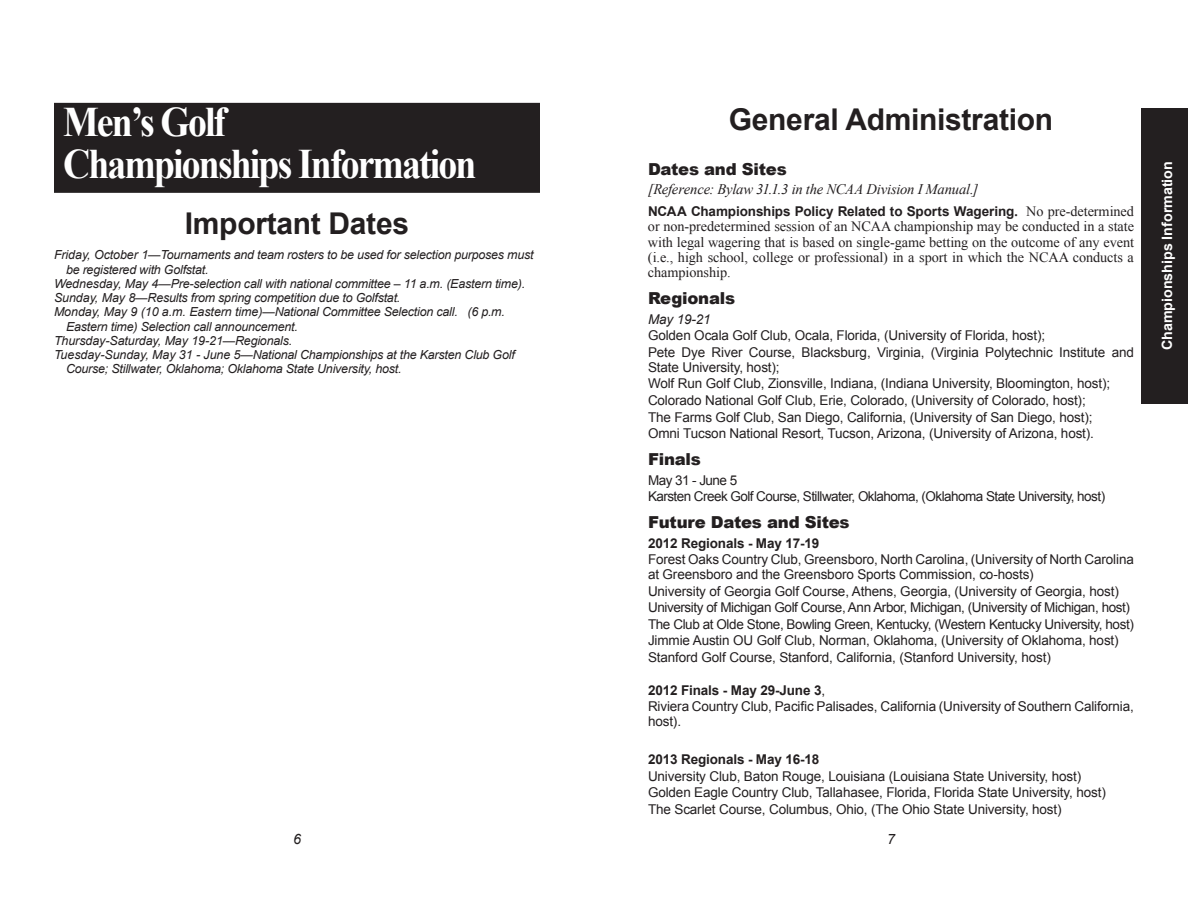
<style>
.page{position:relative;width:1188px;height:918px;background:#fff}
.page>*{position:absolute;margin:0;border:0;box-sizing:border-box;transform-origin:0 0}
.t1{font:700 42px/42px "Times New Roman";letter-spacing:-.05em;color:#fff;scale:.9 1}
.t2{font:700 30px "Arial";letter-spacing:-.01em;color:#231f20}
.t3{font:900 16.5px "Arial";letter-spacing:-.015em;color:#231f20}
.t4{font:italic 14.7px "Times New Roman";letter-spacing:-.015em;color:#231f20}
.t5{font:14.25px/15.5px "Times New Roman";letter-spacing:-.005em;color:#231f20;text-align:justify}
.t6{font:700 14.25px "Arial";color:#fff}
.t7{font:italic 14.25px "Arial";color:#231f20}
.t8{font:13.5px/16.5px "Arial";letter-spacing:-.01em;color:#231f20}
.t9{font:700 13.5px "Arial";letter-spacing:-.01em;color:#231f20}
.t10{font:13.5px/16.5px "Arial";letter-spacing:-.04em;color:#231f20}
.t11{font:italic 13.5px "Arial";letter-spacing:-.01em;color:#231f20}
.t12{font:italic 12.45px "Arial";letter-spacing:-.015em;color:#231f20}
.s1{font-family:"Times New Roman"}
.s2{font-family:"Times New Roman";font-weight:400;font-size:14.25px}
.s3{font-weight:700}
</style>
<div class="page">
<div style="left:1142px;top:108px;width:46px;height:296px;background:#231f20"></div>
<div style="left:54px;top:103px;width:486px;height:90px;background:#231f20"></div>
<h1 class="t1" style="left:63px;top:100px;width:461px">Men’s Golf<br>Championships Information</h1>
<h2 class="t2" style="left:185px;top:204px;width:226px">Important Dates</h2>
<p class="t12" style="left:54px;top:247px;width:481px">Friday, October 1—Tournaments and team rosters to be used for selection purposes must</p>
<p class="t12" style="left:66px;top:261px;width:144px">be registered with Golfstat.</p>
<p class="t12" style="left:54px;top:275px;width:473px">Wednesday, May 4—Pre-selection call with national committee – 11 a.m. (Eastern time).</p>
<p class="t12" style="left:54px;top:290px;width:348px">Sunday, May 8—Results from spring competition due to Golfstat.</p>
<p class="t12" style="left:54px;top:304px;width:452px">Monday, May 9 (10 a.m. Eastern time)—National Committee Selection call. (6 p.m.</p>
<p class="t12" style="left:66px;top:318px;width:233px">Eastern time) Selection call announcement.</p>
<p class="t12" style="left:54px;top:332px;width:240px">Thursday-Saturday, May 19-21—Regionals.</p>
<p class="t12" style="left:54px;top:347px;width:462px">Tuesday-Sunday, May 31 - June 5—National Championships at the Karsten Club Golf</p>
<p class="t12" style="left:66px;top:361px;width:337px">Course; Stillwater, Oklahoma; Oklahoma State University, host.</p>
<p class="t7" style="left:293px;top:830px;width:9px">6</p>
<h2 class="t2" style="left:729px;top:100px;width:326px">General Administration</h2>
<p class="t3" style="left:648px;top:157px;width:140px">Dates and Sites</p>
<p class="t4" style="left:648px;top:179px;width:332px">[Reference: Bylaw 31.1.3 in the NCAA Division I Manual.]</p>
<p class="t9" style="left:648px;top:202px;width:488px">NCAA Championships Policy Related to Sports Wagering<span class="s1">.</span> <span class="s2">No pre-determined</span></p>
<p class="t5" style="left:648px;top:219px;width:488px">or non-predetermined session of an NCAA championship may be conducted in a state with legal wagering that is based on single-game betting on the outcome of any event (i.e., high school, college or professional) in a sport in which the NCAA conducts a championship.</p>
<p class="t3" style="left:648px;top:287px;width:89px">Regionals</p>
<p class="t11" style="left:648px;top:310px;width:64px">May 19-21</p>
<p class="t8" style="left:648px;top:328px;width:487px">Golden Ocala Golf Club, Ocala, Florida, (University of Florida, host);<br>Pete Dye River Course, Blacksburg, Virginia, (Virginia Polytechnic Institute and</p>
<p class="t8" style="left:648px;top:359px;width:464px">State University, host);<br>Wolf Run Golf Club, Zionsville, Indiana, (Indiana University, Bloomington, host); Colorado National Golf Club, Erie, Colorado, (University of Colorado, host); The Farms Golf Club, San Diego, California, (University of San Diego, host); Omni Tucson National Resort, Tucson, Arizona, (University of Arizona, host).</p>
<p class="t3" style="left:648px;top:447px;width:55px">Finals</p>
<p class="t10" style="left:648px;top:472px;width:459px">May 31 - June 5<br>Karsten Creek Golf Course, Stillwater, Oklahoma, (Oklahoma State University, host)</p>
<p class="t3" style="left:648px;top:510px;width:203px">Future Dates and Sites</p>
<p class="t9" style="left:648px;top:534px;width:173px">2012 Regionals - May 17-19</p>
<p class="t8" style="left:648px;top:552px;width:487px;line-height:15px">Forest Oaks Country Club, Greensboro, North Carolina, (University of North Carolina at Greensboro and the Greensboro Sports Commission, co-hosts)</p>
<p class="t8" style="left:648px;top:583px;width:487px">University of Georgia Golf Course, Athens, Georgia, (University of Georgia, host)<br>University of Michigan Golf Course, Ann Arbor, Michigan, (University of Michigan, host)<br>The Club at Olde Stone, Bowling Green, Kentucky, (Western Kentucky University, host)<br>Jimmie Austin OU Golf Club, Norman, Oklahoma, (University of Oklahoma, host)<br>Stanford Golf Course, Stanford, California, (Stanford University, host)</p>
<p class="t8" style="left:648px;top:682px;width:487px"><span class="s3">2012 Finals - May 29-June 3</span>,<br>Riviera Country Club, Pacific Palisades, California (University of Southern California,</p>
<p class="t8" style="left:648px;top:713px;width:35px">host).</p>
<p class="t9" style="left:648px;top:751px;width:173px">2013 Regionals - May 16-18</p>
<p class="t8" style="left:648px;top:768px;width:459px">University Club, Baton Rouge, Louisiana (Louisiana State University, host)<br>Golden Eagle Country Club, Tallahasee, Florida, Florida State University, host)<br>The Scarlet Course, Columbus, Ohio, (The Ohio State University, host)</p>
<p class="t7" style="left:887px;top:830px;width:9px">7</p>
<p class="t6" style="left:1158px;top:350px;width:191px;rotate:-90deg">Championships Information</p>
</div>
